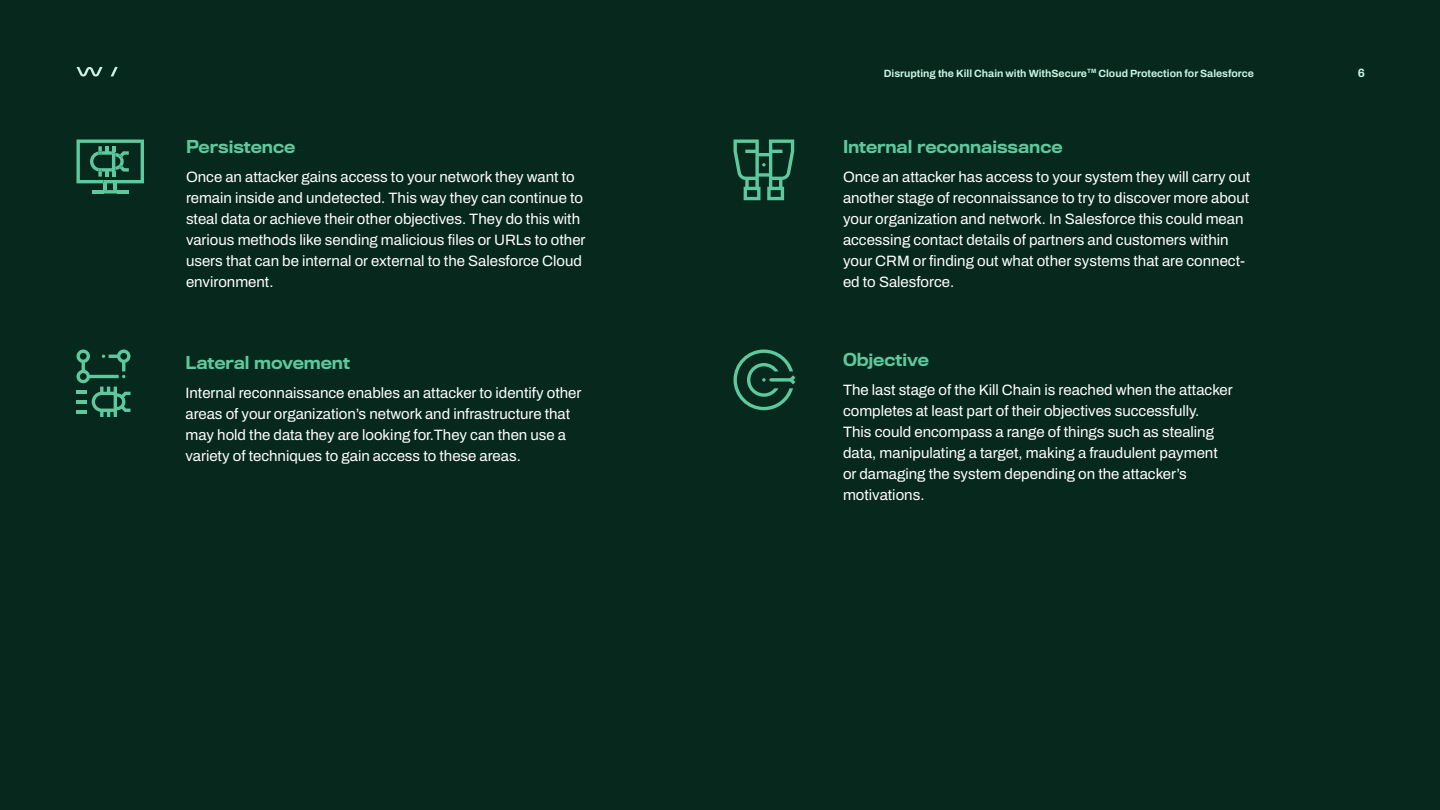
<style>
.page{position:relative;width:1440px;height:810px;background:#07281c}
.page>*{position:absolute;margin:0;border:0;box-sizing:border-box;transform-origin:0 0}
.Number_highlight_com{font:500 16.5px "Titling Gothic FB Normal";letter-spacing:-.005em;color:#5dc99f}
.Number_highlight_com-2{font:15px/21px "Archivo";color:#fff}
.t1{font:700 12px "Archivo";color:#c8f3e3}
.t2{font:700 10.5px "Archivo";color:#c8f3e3}
</style>
<div class="page">
<svg style="left:76px;top:350px;width:54px;height:67px"></svg>
<svg style="left:734px;top:350px;width:61px;height:60px"></svg>
<svg style="left:77px;top:140px;width:67px;height:54px"></svg>
<svg style="left:734px;top:140px;width:60px;height:60px"></svg>
<svg style="left:76px;top:67px;width:27px;height:10px"></svg>
<svg style="left:111px;top:67px;width:7px;height:9px"></svg>
<p class="Number_highlight_com" style="left:186px;top:137px;width:111px">Persistence</p>
<p class="Number_highlight_com-2" style="left:186px;top:167px;width:401px">Once an attacker gains access to your network they want to remain inside and undetected. This way they can continue to steal data or achieve their other objectives. They do this with various methods like sending malicious files or URLs to other users that can be internal or external to the Salesforce Cloud environment.</p>
<p class="Number_highlight_com" style="left:185px;top:353px;width:166px">Lateral movement</p>
<p class="Number_highlight_com-2" style="left:185px;top:382px;width:397px">Internal reconnaissance enables an attacker to identify other areas of your organization’s network and infrastructure that may hold the data they are looking for.They can then use a variety of techniques to gain access to these areas.</p>
<p class="t2" style="left:884px;top:65px;width:372px">Disrupting the Kill Chain with WithSecure<sup>TM</sup> Cloud Protection for Salesforce</p>
<p class="t1" style="left:1358px;top:63px;width:9px">6</p>
<p class="Number_highlight_com" style="left:843px;top:137px;width:221px">Internal reconnaissance</p>
<p class="Number_highlight_com-2" style="left:843px;top:166px;width:409px">Once an attacker has access to your system they will carry out another stage of reconnaissance to try to discover more about your organization and network. In Salesforce this could mean accessing contact details of partners and customers within your CRM or finding out what other systems that are connect&shy;ed to Salesforce.</p>
<p class="Number_highlight_com" style="left:843px;top:350px;width:87px">Objective</p>
<p class="Number_highlight_com-2" style="left:843px;top:380px;width:391px">The last stage of the Kill Chain is reached when the attacker completes at least part of their objectives successfully.<br>This could encompass a range of things such as stealing data, manipulating a target, making a fraudulent payment or damaging the system depending on the attacker’s motivations.</p>
</div>
